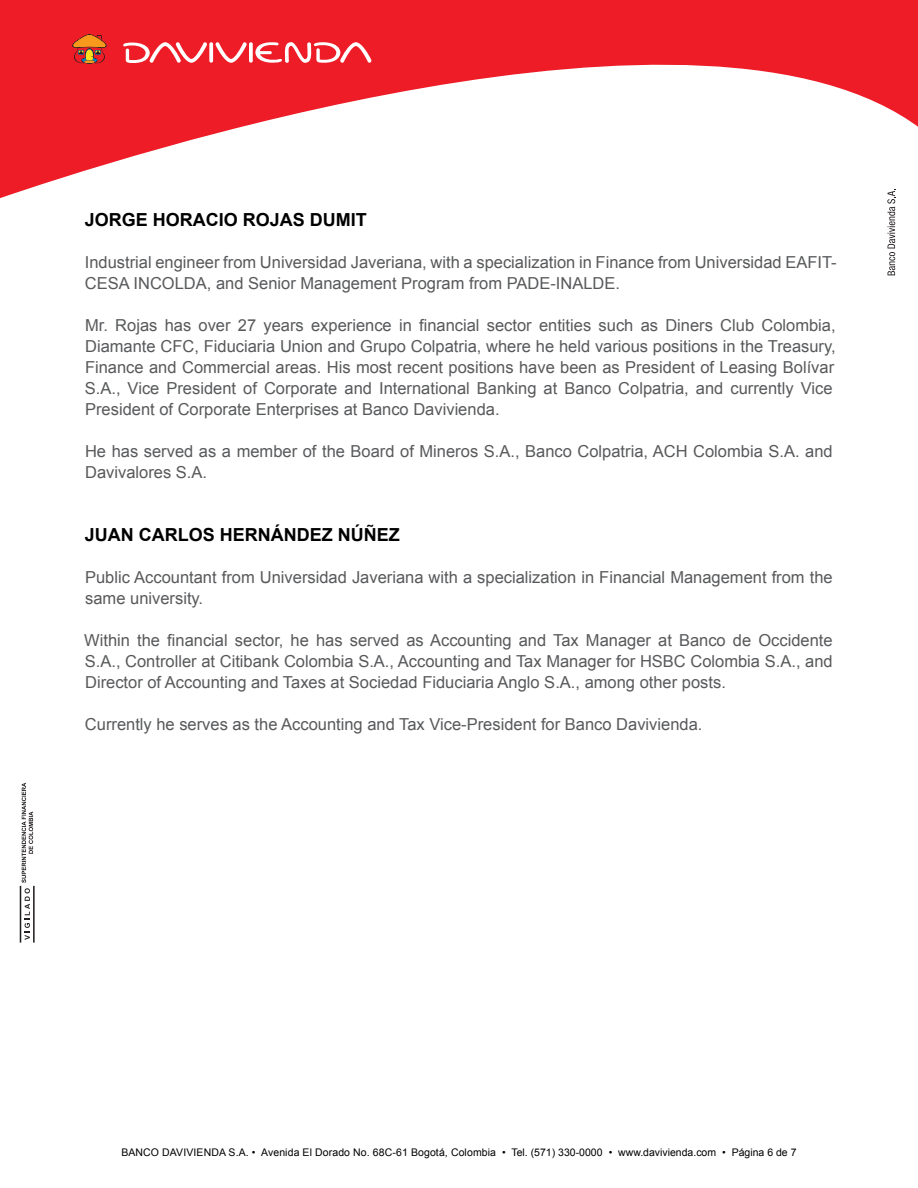
<style>
.page{position:relative;width:918px;height:1188px;background:#fff}
.page>*{position:absolute;margin:0;border:0;box-sizing:border-box;transform-origin:0 0}
.t1{font:700 18px "Arial";color:#000}
.t2{font:16.5px/21px "Arial";color:#58595b}
.t3{font:10.5px "Arial";letter-spacing:.01em;color:#000}
</style>
<div class="page">
<svg style="left:0;top:0;width:918px;height:198px;fill:#ed1c27"></svg>
<svg style="left:122px;top:41px;width:250px;height:23px"></svg>
<svg style="left:70px;top:34px;width:39px;height:31px"></svg>
<svg style="left:20px;top:783px;width:15px;height:160px"></svg>
<svg style="left:887px;top:189px;width:8px;height:86px"></svg>
<p class="t1" style="left:85px;top:208px;width:284px">JORGE HORACIO ROJAS DUMIT</p>
<p class="t2" style="left:85px;top:252px;width:753px">Industrial engineer from Universidad Javeriana, with a specialization in Finance from Universidad EAFIT-<br>CESA INCOLDA, and Senior Management Program from PADE-INALDE.</p>
<p class="t2" style="left:85px;top:315px;width:752px">Mr. Rojas has over 27 years experience in financial sector entities such as Diners Club Colombia, Diamante CFC, Fiduciaria Union and Grupo Colpatria, where he held various positions in the Treasury, Finance and Commercial areas. His most recent positions have been as President of Leasing Bolívar S.A., Vice President of Corporate and International Banking at Banco Colpatria, and currently Vice President of Corporate Enterprises at Banco Davivienda.</p>
<p class="t2" style="left:85px;top:441px;width:749px">He has served as a member of the Board of Mineros S.A., Banco Colpatria, ACH Colombia S.A. and<br>Davivalores S.A.</p>
<p class="t1" style="left:85px;top:523px;width:316px">JUAN CARLOS HERNÁNDEZ NÚÑEZ</p>
<p class="t2" style="left:85px;top:567px;width:749px">Public Accountant from Universidad Javeriana with a specialization in Financial Management from the same university.</p>
<p class="t2" style="left:84px;top:630px;width:750px;text-align:justify">Within the financial sector, he has served as Accounting and Tax Manager at Banco de Occidente S.A., Controller at Citibank Colombia S.A., Accounting and Tax Manager for HSBC Colombia S.A., and Director of Accounting and Taxes at Sociedad Fiduciaria Anglo S.A., among other posts.</p>
<p class="t2" style="left:85px;top:714px;width:619px">Currently he serves as the Accounting and Tax Vice-President for Banco Davivienda.</p>
<p class="t3" style="left:121px;top:1145px;width:677px">BANCO DAVIVIENDA S.A. • Avenida El Dorado No. 68C-61 Bogotá, Colombia • Tel. (571) 330-0000 • www.davivienda.com • Página 6 de 7</p>
</div>
